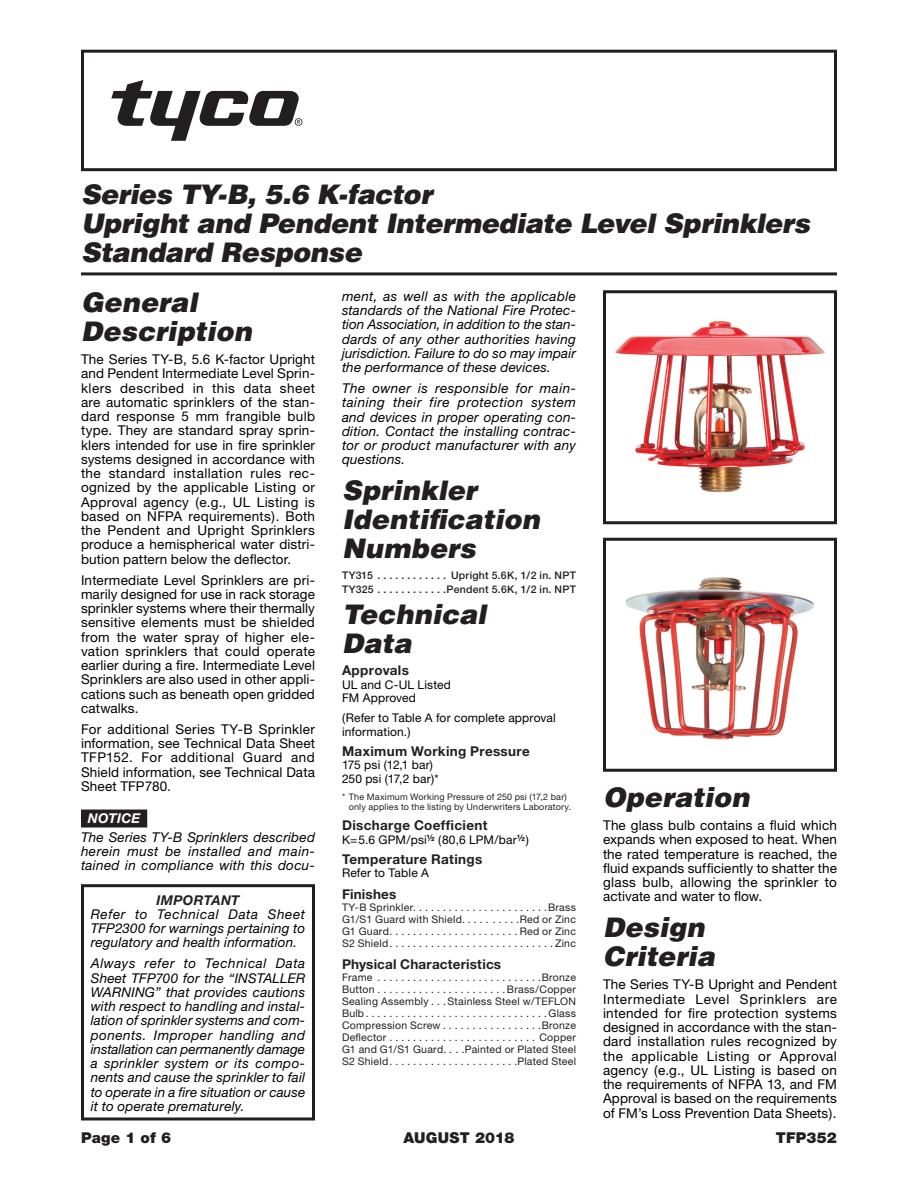
<style>
.page{position:relative;width:918px;height:1188px;background:#fff}
.page>*{position:absolute;margin:0;border:0;box-sizing:border-box;transform-origin:0 0}
.Ital_Header{font:italic 900 27px/28.8px "Helvetica";color:#231f20}
.t1{font:900 15px "Helvetica Neue LT Std";letter-spacing:.015em;color:#231f20}
.Data_Text_2{font:13.5px/14.2px "Helvetica Neue";letter-spacing:.01em;color:#000;text-align:justify}
.Data_copy_warning{font:italic 13.5px/14.2px "Helvetica Neue";letter-spacing:.015em;color:#000;text-align:justify}
.Tech_Data_Header{font:700 13.5px "Helvetica Neue";letter-spacing:.025em;color:#231f20}
.Paragraph_head{font:700 13.5px "Helvetica Neue LT Std";letter-spacing:.015em;color:#231f20}
.t2{font:italic 700 13.5px "Helvetica Neue";letter-spacing:.025em;color:#231f20}
.NoticeK_O{font:italic 700 13.5px "Helvetica Neue LT Std";letter-spacing:.02em;color:#fff}
.Tech_Data_Section_Le{font:12px/13.5px "Helvetica Neue";letter-spacing:.015em;color:#000}
.Tech_Data_Phys_Chara{font:10.5px "Helvetica Neue";letter-spacing:.025em;color:#231f20}
.SIN_Data_Leader{font:500 10.5px "Helvetica Neue";letter-spacing:.025em;color:#231f20}
.t3{font:9px/10.5px "Helvetica Neue LT Std";letter-spacing:.02em;color:#231f20}
</style>
<div class="page">
<div style="left:81px;top:50px;width:756px;height:121px;border:3px solid #231f20"></div>
<hr style="left:81px;top:272px;width:756px;height:3px;background:#231f20">
<div style="left:81px;top:884px;width:234px;height:236px;border:3px solid #231f20"></div>
<svg style="left:111px;top:80px;width:191px;height:61px"></svg>
<div style="left:81px;top:810px;width:66px;height:18px;background:#231f20"></div>
<img style="left:615px;top:321px;width:210px;height:172px">
<div style="left:603px;top:290px;width:234px;height:234px;border:3px solid #231f20"></div>
<img style="left:625px;top:577px;width:189px;height:163px">
<div style="left:603px;top:538px;width:234px;height:234px;border:3px solid #231f20"></div>
<h1 class="Ital_Header" style="left:81px;top:179px;width:730px">Series TY-B, 5.6 K-factor<br>Upright and Pendent Intermediate Level Sprinklers<br>Standard Response</h1>
<p class="Ital_Header" style="left:81px;top:287px;width:172px">General<br>Description</p>
<p class="Data_Text_2" style="left:81px;top:352px;width:236px">The Series TY-B, 5.6 K-factor Upright and Pendent Intermediate Level Sprin&shy;klers described in this data sheet are automatic sprinklers of the stan&shy;dard response 5 mm frangible bulb type. They are standard spray sprin&shy;klers intended for use in fire sprinkler systems designed in accordance with the standard installation rules rec&shy;ognized by the applicable Listing or Approval agency (e.g., UL Listing is based on NFPA requirements). Both the Pendent and Upright Sprinklers produce a hemispherical water distri&shy;bution pattern below the deflector.</p>
<p class="Data_Text_2" style="left:81px;top:572px;width:236px">Intermediate Level Sprinklers are pri&shy;marily designed for use in rack storage sprinkler systems where their thermally sensitive elements must be shielded from the water spray of higher ele&shy;vation sprinklers that could operate earlier during a fire. Intermediate Level Sprinklers are also used in other appli&shy;cations such as beneath open gridded catwalks.</p>
<p class="Data_Text_2" style="left:81px;top:722px;width:236px">For additional Series TY-B Sprinkler information, see Technical Data Sheet TFP152. For additional Guard and Shield information, see Technical Data Sheet TFP780.</p>
<p class="NoticeK_O" style="left:88px;top:810px;width:54px">NOTICE</p>
<p class="Data_copy_warning" style="left:81px;top:829px;width:236px">The Series TY-B Sprinklers described herein must be installed and main&shy;tained in compliance with this docu-</p>
<p class="t2" style="left:156px;top:891px;width:85px">IMPORTANT</p>
<p class="Data_copy_warning" style="left:91px;top:907px;width:216px">Refer to Technical Data Sheet TFP2300 for warnings pertaining to regulatory and health information.</p>
<p class="Data_copy_warning" style="left:91px;top:956px;width:216px">Always refer to Technical Data Sheet TFP700 for the “INSTALLER WARNING” that provides cautions with respect to handling and instal&shy;lation of sprinkler systems and com&shy;ponents. Improper handling and installation can permanently damage a sprinkler system or its compo&shy;nents and cause the sprinkler to fail to operate in a fire situation or cause it to operate prematurely.</p>
<p class="Data_copy_warning" style="left:342px;top:289px;width:236px">ment, as well as with the applicable standards of the National Fire Protec&shy;tion Association, in addition to the stan&shy;dards of any other authorities having jurisdiction. Failure to do so may impair the performance of these devices.</p>
<p class="Data_copy_warning" style="left:342px;top:381px;width:236px">The owner is responsible for main&shy;taining their fire protection system and devices in proper operating con&shy;dition. Contact the installing contrac&shy;tor or product manufacturer with any questions.</p>
<p class="Ital_Header" style="left:342px;top:475px;width:199px">Sprinkler<br>Identification<br>Numbers</p>
<p class="SIN_Data_Leader" style="left:342px;top:569px;width:235px">TY315 . . . . . . . . . . . . Upright 5.6K, 1/2 in. NPT</p>
<p class="SIN_Data_Leader" style="left:342px;top:583px;width:235px">TY325 . . . . . . . . . . . Pendent 5.6K, 1/2 in. NPT</p>
<p class="Ital_Header" style="left:342px;top:599px;width:146px">Technical<br>Data</p>
<p class="Tech_Data_Header" style="left:342px;top:662px;width:69px">Approvals</p>
<p class="Tech_Data_Section_Le" style="left:342px;top:677px;width:110px">UL and C-UL Listed</p>
<p class="Tech_Data_Section_Le" style="left:342px;top:691px;width:76px">FM Approved</p>
<p class="Tech_Data_Section_Le" style="left:342px;top:711px;width:215px">(Refer to Table A for complete approval information.)</p>
<p class="Tech_Data_Header" style="left:342px;top:743px;width:189px">Maximum Working Pressure</p>
<p class="Tech_Data_Section_Le" style="left:342px;top:758px;width:98px">175 psi (12,1 bar)<br>250 psi (17,2 bar)*</p>
<p class="t3" style="left:349px;top:791px;width:224px;text-indent:-7px">* The Maximum Working Pressure of 250 psi (17,2 bar) only applies to the listing by Underwriters Laboratory.</p>
<p class="Tech_Data_Header" style="left:342px;top:817px;width:147px">Discharge Coefficient</p>
<p class="Tech_Data_Section_Le" style="left:342px;top:833px;width:188px">K=5.6 GPM/psi<sup>½</sup> (80,6 LPM/bar<sup>½</sup>)</p>
<p class="Tech_Data_Header" style="left:342px;top:851px;width:142px">Temperature Ratings</p>
<p class="Tech_Data_Section_Le" style="left:342px;top:866px;width:88px">Refer to Table A</p>
<p class="Paragraph_head" style="left:342px;top:886px;width:56px">Finishes</p>
<p class="Tech_Data_Phys_Chara" style="left:342px;top:901px;width:73px">TY-B Sprinkler</p>
<p class="Tech_Data_Phys_Chara" style="left:548px;top:901px;width:29px">Brass</p>
<p class="Tech_Data_Phys_Chara" style="left:342px;top:913px;width:235px">G1/S1 Guard with Shield. . . . . . . . . .Red or Zinc</p>
<p class="Tech_Data_Phys_Chara" style="left:342px;top:925px;width:48px">G1 Guard</p>
<p class="Tech_Data_Phys_Chara" style="left:520px;top:925px;width:58px">Red or Zinc</p>
<p class="Tech_Data_Phys_Chara" style="left:342px;top:937px;width:48px">S2 Shield</p>
<p class="Tech_Data_Phys_Chara" style="left:555px;top:937px;width:22px">Zinc</p>
<p class="Paragraph_head" style="left:342px;top:956px;width:161px">Physical Characteristics</p>
<p class="Tech_Data_Phys_Chara" style="left:342px;top:971px;width:32px">Frame</p>
<p class="Tech_Data_Phys_Chara" style="left:542px;top:971px;width:36px">Bronze</p>
<p class="Tech_Data_Phys_Chara" style="left:342px;top:983px;width:34px">Button</p>
<p class="Tech_Data_Phys_Chara" style="left:507px;top:983px;width:71px">Brass/Copper</p>
<p class="Tech_Data_Phys_Chara" style="left:342px;top:995px;width:91px">Sealing Assembly...</p>
<p class="Tech_Data_Phys_Chara" style="left:448px;top:995px;width:130px">Stainless Steel w/TEFLON</p>
<p class="Tech_Data_Phys_Chara" style="left:342px;top:1007px;width:24px">Bulb</p>
<p class="Tech_Data_Phys_Chara" style="left:548px;top:1007px;width:29px">Glass</p>
<p class="Tech_Data_Phys_Chara" style="left:342px;top:1019px;width:100px">Compression Screw</p>
<p class="Tech_Data_Phys_Chara" style="left:542px;top:1019px;width:36px">Bronze</p>
<p class="Tech_Data_Phys_Chara" style="left:342px;top:1031px;width:46px">Deflector</p>
<p class="Tech_Data_Phys_Chara" style="left:539px;top:1031px;width:38px">Copper</p>
<p class="Tech_Data_Phys_Chara" style="left:342px;top:1043px;width:236px">G1 and G1/S1 Guard. . . .Painted or Plated Steel</p>
<p class="Tech_Data_Phys_Chara" style="left:342px;top:1055px;width:48px">S2 Shield</p>
<p class="Tech_Data_Phys_Chara" style="left:517px;top:1055px;width:60px">Plated Steel</p>
<p class="Ital_Header" style="left:603px;top:782px;width:148px">Operation</p>
<p class="Data_Text_2" style="left:603px;top:818px;width:236px">The glass bulb contains a fluid which expands when exposed to heat. When the rated temperature is reached, the fluid expands sufficiently to shatter the glass bulb, allowing the sprinkler to activate and water to flow.</p>
<p class="Ital_Header" style="left:603px;top:912px;width:113px">Design<br>Criteria</p>
<p class="Data_Text_2" style="left:603px;top:977px;width:236px">The Series TY-B Upright and Pendent Intermediate Level Sprinklers are intended for fire protection systems designed in accordance with the stan&shy;dard installation rules recognized by the applicable Listing or Approval agency (e.g., UL Listing is based on the requirements of NFPA 13, and FM Approval is based on the requirements of FM’s Loss Prevention Data Sheets).</p>
<p class="t1" style="left:81px;top:1128px;width:92px">Page 1 of 6</p>
<p class="t1" style="left:403px;top:1128px;width:113px">AUGUST 2018</p>
<p class="t1" style="left:776px;top:1128px;width:63px">TFP352</p>
</div>
